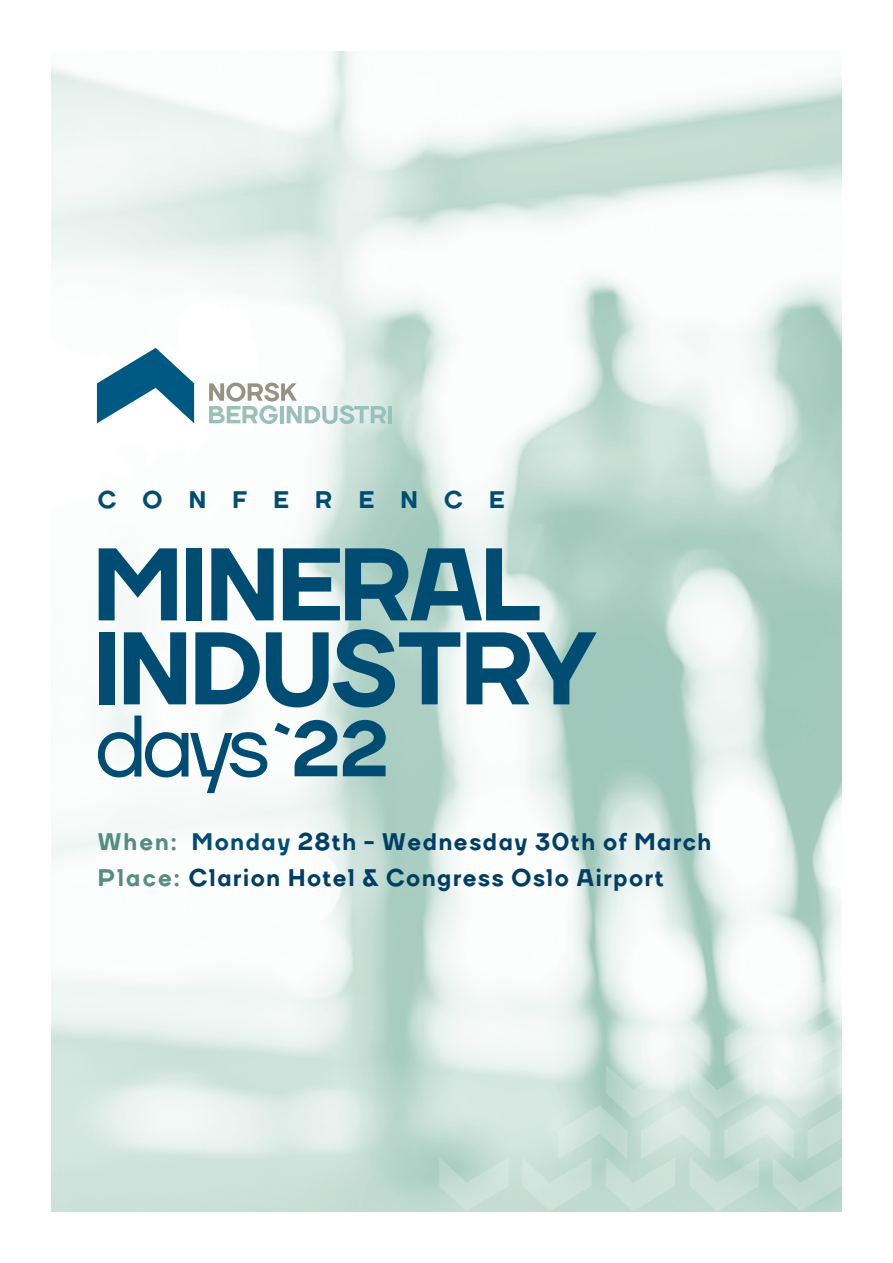
<style>
.page{position:relative;width:893px;height:1263px;background:#fff}
.page>*{position:absolute;margin:0;border:0;box-sizing:border-box;transform-origin:0 0}
.t1{font:800 102.9px/84px "TT Firs";letter-spacing:-.03em;color:#004c72}
.t2{font:87.15px "TT Firs Neue";color:#004c72}
.t3{font:800 77.25px "TT Firs";color:#004c72}
.t4{font:800 24px/36px "TT Firs";letter-spacing:.07em;color:#003e65}
.t5{font:800 24px "TT Firs";letter-spacing:1.1em;color:#004c72}
.s1{color:#558d81}
.s2{color:#004c72}
</style>
<div class="page">
<img style="left:51px;top:51px;width:791px;height:1161px">
<svg style="left:439px;top:1157px;width:70px;height:54px;background:#c3dcd3"></svg>
<svg style="left:522px;top:971px;width:320px;height:240px"></svg>
<svg style="left:97px;top:348px;width:97px;height:75px"></svg>
<svg style="left:209px;top:383px;width:177px;height:41px"></svg>
<hr style="left:388px;top:406px;width:4px;height:17px;background:#99c1b9">
<p class="t5" style="left:98px;top:485px;width:408px">CONFERENCE</p>
<h1 class="t1" style="left:92px;top:544px;width:505px">MINERAL<br>INDUSTRY</h1>
<h3 class="t3" style="left:272px;top:700px;width:118px">`22</h3>
<h2 class="t2" style="left:94px;top:711px;width:178px">days</h2>
<p class="t4" style="left:98px;top:823px;width:615px"><span class="s1">When:</span> <span class="s2">Monday</span> 28th - Wednesday 30th of March<br><span class="s1">Place:</span> Clarion Hotel &amp; Congress Oslo Airport</p>
</div>
